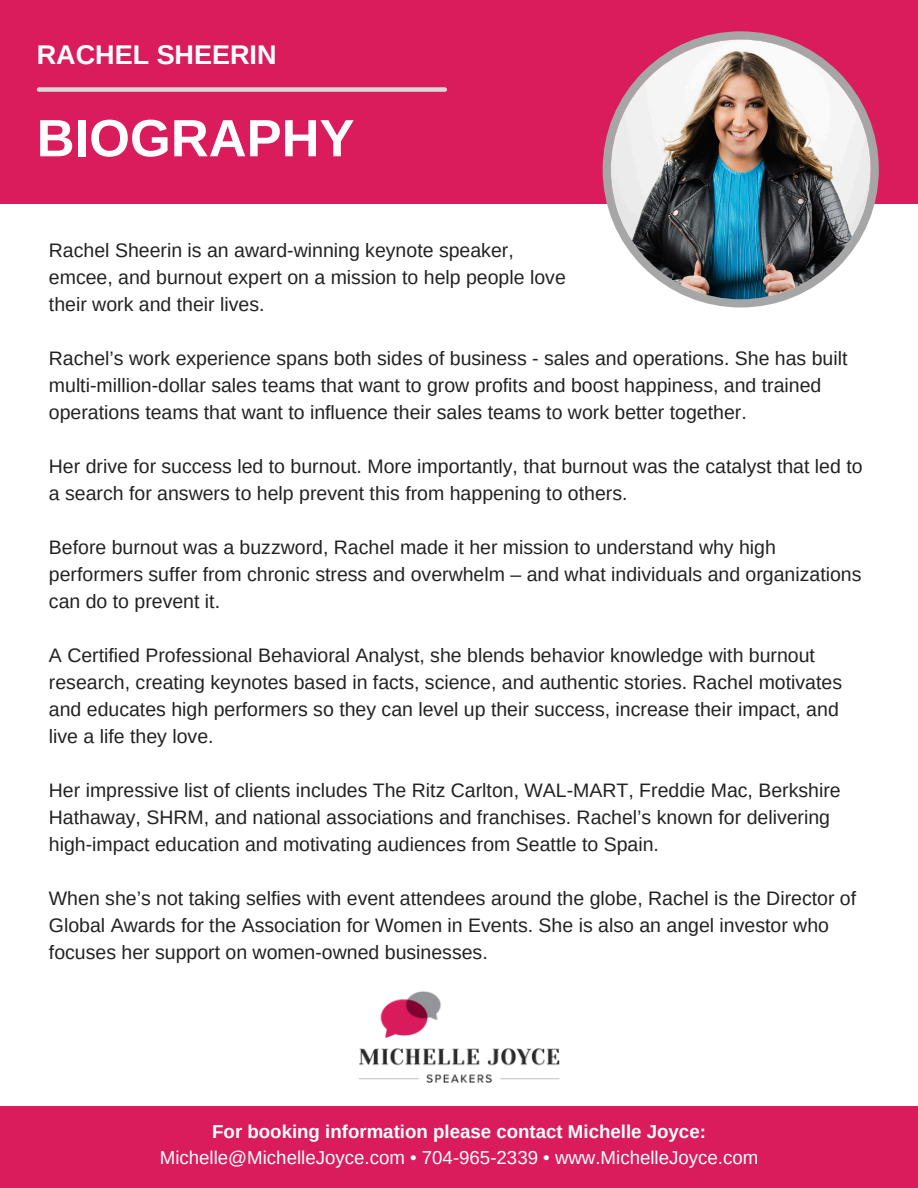
<style>
.page{position:relative;width:918px;height:1188px;background:#fff}
.page>*{position:absolute;margin:0;border:0;box-sizing:border-box;transform-origin:0 0}
.t1{font:700 52.5px "Arimo";color:#fff}
.t2{font:700 27px "Arimo";color:#fff}
.t3{font:19.5px/27px "Arimo";color:#222}
.t4{font:18.75px "Arimo";color:#fff}
.t5{font:700 18.75px "Arimo";color:#fff}
</style>
<div class="page">
<div style="left:0;top:0;width:918px;height:204px;background:#da1c5c"></div>
<svg style="left:603px;top:31px;width:276px;height:276px"></svg>
<img style="left:611px;top:39px;width:260px;height:260px;border-radius:50%">
<div style="left:39px;top:87px;width:406px;height:5px;background:#d9d9d9"></div>
<div style="left:0;top:1107px;width:918px;height:81px;background:#da1c5c"></div>
<img style="left:359px;top:991px;width:201px;height:92px">
<p class="t2" style="left:37px;top:40px;width:241px">RACHEL SHEERIN</p>
<h1 class="t1" style="left:37px;top:109px;width:319px">BIOGRAPHY</h1>
<p class="t3" style="left:49px;top:236px;width:466px">Rachel Sheerin is an award-winning keynote speaker,</p>
<p class="t3" style="left:49px;top:263px;width:518px">emcee, and burnout expert on a mission to help people love</p>
<p class="t3" style="left:49px;top:290px;width:217px">their work and their lives.</p>
<p class="t3" style="left:49px;top:344px;width:800px">Rachel’s work experience spans both sides of business - sales and operations. She has built</p>
<p class="t3" style="left:49px;top:371px;width:774px">multi-million-dollar sales teams that want to grow profits and boost happiness, and trained operations teams that want to influence their sales teams to work better together.</p>
<p class="t3" style="left:49px;top:452px;width:815px">Her drive for success led to burnout. More importantly, that burnout was the catalyst that led to a search for answers to help prevent this from happening to others.</p>
<p class="t3" style="left:49px;top:533px;width:814px">Before burnout was a buzzword, Rachel made it her mission to understand why high performers suffer from chronic stress and overwhelm – and what individuals and organizations can do to prevent it.</p>
<p class="t3" style="left:49px;top:641px;width:795px">A Certified Professional Behavioral Analyst, she blends behavior knowledge with burnout research, creating keynotes based in facts, science, and authentic stories. Rachel motivates and educates high performers so they can level up their success, increase their impact, and live a life they love.</p>
<p class="t3" style="left:49px;top:776px;width:793px">Her impressive list of clients includes The Ritz Carlton, WAL-MART, Freddie Mac, Berkshire<br>Hathaway, SHRM, and national associations and franchises. Rachel’s known for delivering high-impact education and motivating audiences from Seattle to Spain.</p>
<p class="t3" style="left:49px;top:884px;width:809px">When she’s not taking selfies with event attendees around the globe, Rachel is the Director of<br>Global Awards for the Association for Women in Events. She is also an angel investor who focuses her support on women-owned businesses.</p>
<p class="t5" style="left:212px;top:1121px;width:495px">For booking information please contact Michelle Joyce:</p>
<p class="t4" style="left:160px;top:1147px;width:600px">Michelle@MichelleJoyce.com • 704-965-2339 • www.MichelleJoyce.com</p>
</div>
